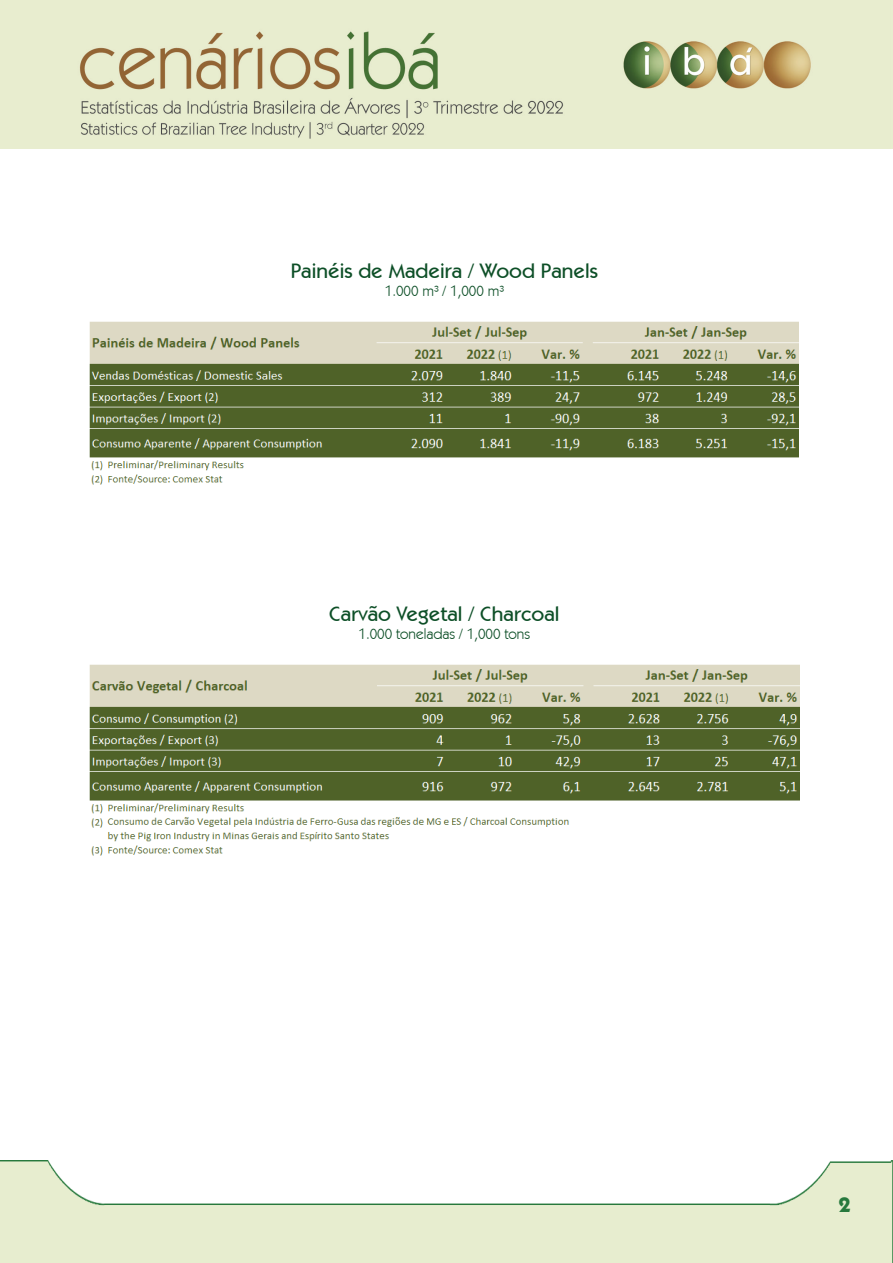
<style>
.page{position:relative;width:893px;height:1263px;background:#fff}
.page>*{position:absolute;margin:0;border:0;box-sizing:border-box;transform-origin:0 0}
.t1{font:500 21px "ITC Kabel";color:#0d4f27}
.t2{font:700 21px "ITC Kabel";color:#27793d}
.t3{font:15px "ITC Kabel";color:#0d4f27}
</style>
<div class="page">
<img style="left:0;top:1161px;width:893px;height:102px">
<img style="left:0;top:0;width:893px;height:148px">
<img style="left:90px;top:321px;width:709px;height:164px">
<img style="left:89px;top:664px;width:710px;height:192px">
<p class="t1" style="left:291px;top:258px;width:309px">Painéis de Madeira / Wood Panels</p>
<p class="t3" style="left:385px;top:282px;width:121px">1.000 m³ / 1,000 m³</p>
<p class="t1" style="left:329px;top:602px;width:232px">Carvão Vegetal / Charcoal</p>
<p class="t3" style="left:358px;top:625px;width:173px">1.000 toneladas / 1,000 tons</p>
<p class="t2" style="left:839px;top:1192px;width:13px">2</p>
</div>
